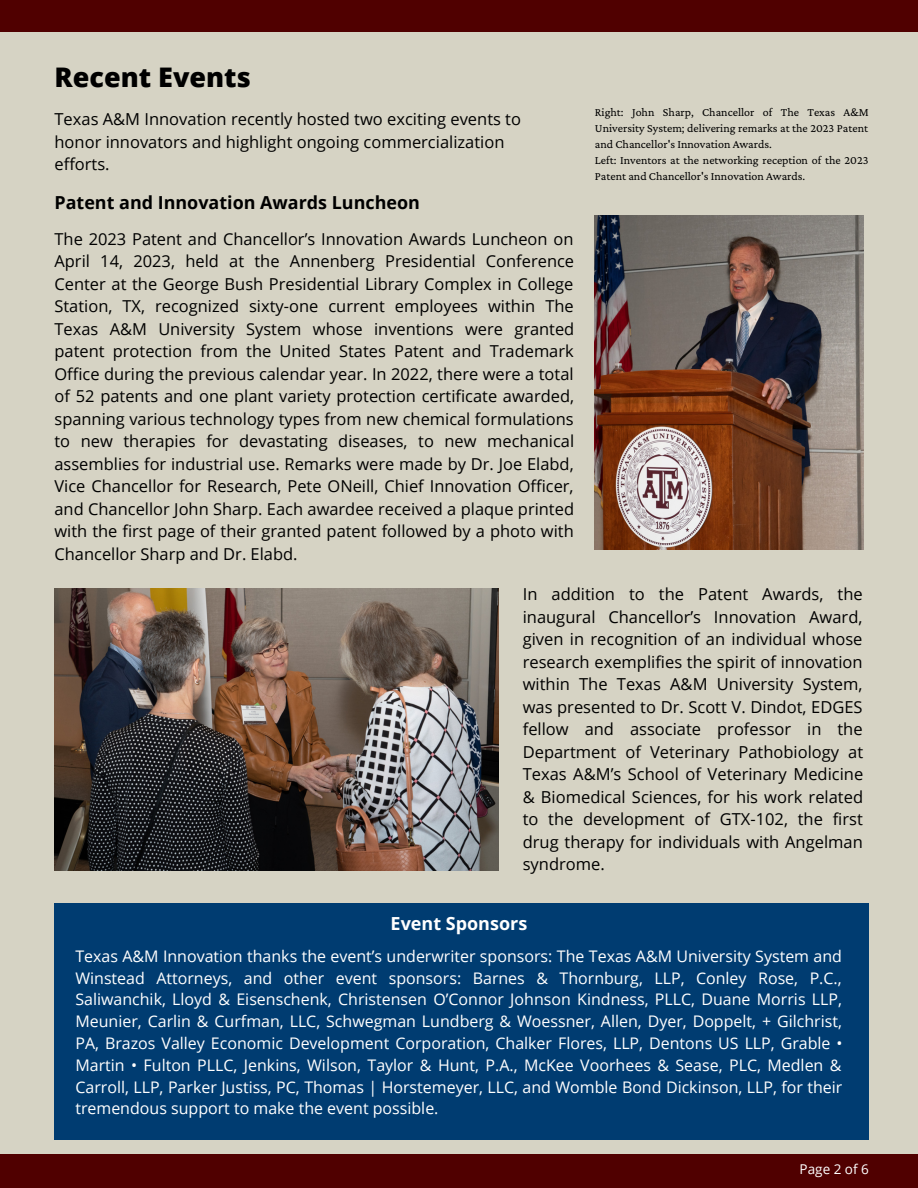
<style>
.page{position:relative;width:918px;height:1188px;background:#d6d3c4}
.page>*{position:absolute;margin:0;border:0;box-sizing:border-box;transform-origin:0 0}
.t1{font:800 27px "Open Sans";color:#000}
.t2{font:700 18px "Open Sans";color:#000}
.t3{font:700 18px "Open Sans";color:#fff}
.t4{font:16.5px/22.5px "Open Sans";color:#000;text-align:justify}
.t5{font:16.05px/21.8px "Open Sans";color:#fff;text-align:justify}
.t6{font:13.5px "Open Sans";color:#fff}
.t7{font:12px/16px "Crimson Pro";color:#000;text-align:justify}
</style>
<div class="page">
<div style="left:0;top:1154px;width:918px;height:34px;background:#500000"></div>
<div style="left:0;top:0;width:918px;height:32px;background:#500000"></div>
<img style="left:595px;top:215px;width:269px;height:334px">
<img style="left:55px;top:588px;width:444px;height:283px">
<div style="left:55px;top:903px;width:814px;height:237px;background:#003c71"></div>
<p class="t1" style="left:55px;top:58px;width:198px">Recent Events</p>
<p class="t4" style="left:55px;top:108px;width:468px;text-align:left">Texas A&amp;M Innovation recently hosted two exciting events to honor innovators and highlight ongoing commercialization efforts.</p>
<p class="t2" style="left:55px;top:189px;width:367px">Patent and Innovation Awards Luncheon</p>
<p class="t4" style="left:55px;top:227px;width:521px">The 2023 Patent and Chancellor’s Innovation Awards Luncheon on April 14, 2023, held at the Annenberg Presidential Conference Center at the George Bush Presidential Library Complex in College Station, TX, recognized sixty-one current employees within The Texas A&amp;M University System whose inventions were granted patent protection from the United States Patent and Trademark Office during the previous calendar year. In 2022, there were a total of 52 patents and one plant variety protection certificate awarded, spanning various technology types from new chemical formulations to new therapies for devastating diseases, to new mechanical assemblies for industrial use. Remarks were made by Dr. Joe Elabd, Vice Chancellor for Research, Pete ONeill, Chief Innovation Officer, and Chancellor John Sharp. Each awardee received a plaque printed with the first page of their granted patent followed by a photo with Chancellor Sharp and Dr. Elabd.</p>
<p class="t7" style="left:595px;top:104px;width:275px">Right: John Sharp, Chancellor of The Texas A&amp;M University System; delivering remarks at the 2023 Patent and Chancellor's Innovation Awards.</p>
<p class="t7" style="left:595px;top:152px;width:275px">Left: Inventors at the networking reception of the 2023<br>Patent and Chancellor's Innovation Awards.</p>
<p class="t4" style="left:523px;top:582px;width:342px">In addition to the Patent Awards, the inaugural Chancellor’s Innovation Award, given in recognition of an individual whose research exemplifies the spirit of innovation within The Texas A&amp;M University System, was presented to Dr. Scott V. Dindot, EDGES fellow and associate professor in the Department of Veterinary Pathobiology at Texas A&amp;M’s School of Veterinary Medicine &amp; Biomedical Sciences, for his work related to the development of GTX-102, the first drug therapy for individuals with Angelman syndrome.</p>
<p class="t3" style="left:391px;top:910px;width:138px">Event Sponsors</p>
<p class="t5" style="left:75px;top:945px;width:769px">Texas A&amp;M Innovation thanks the event’s underwriter sponsors: The Texas A&amp;M University System and Winstead Attorneys, and other event sponsors: Barnes &amp; Thornburg, LLP, Conley Rose, P.C., Saliwanchik, Lloyd &amp; Eisenschenk, Christensen O’Connor Johnson Kindness, PLLC, Duane Morris LLP, Meunier, Carlin &amp; Curfman, LLC, Schwegman Lundberg &amp; Woessner, Allen, Dyer, Doppelt, + Gilchrist, PA, Brazos Valley Economic Development Corporation, Chalker Flores, LLP, Dentons US LLP, Grable • Martin • Fulton PLLC, Jenkins, Wilson, Taylor &amp; Hunt, P.A., McKee Voorhees &amp; Sease, PLC, Medlen &amp; Carroll, LLP, Parker Justiss, PC, Thomas | Horstemeyer, LLC, and Womble Bond Dickinson, LLP, for their tremendous support to make the event possible.</p>
<p class="t6" style="left:800px;top:1159px;width:71px">Page 2 of 6</p>
</div>
